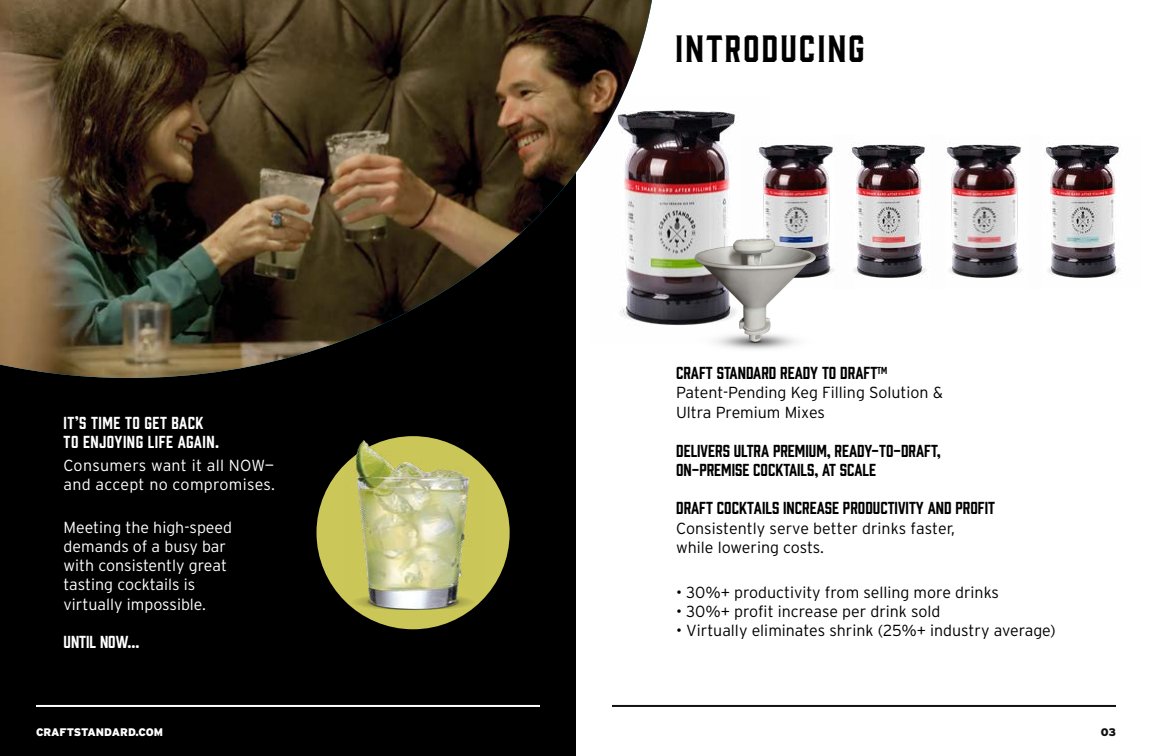
<style>
.page{position:relative;width:1152px;height:756px;background:#fff}
.page>*{position:absolute;margin:0;border:0;box-sizing:border-box;transform-origin:0 0}
.t1{font:35px "Gin";letter-spacing:.05em;color:#000}
.t2{font:300 16px/19.7px "Interstate";color:#000}
.t3{font:16px/19.2px "Prohibition";color:#000}
.t4{font:300 16px/19.2px "Interstate";color:#fff}
.t5{font:300 16px/19.2px "Interstate";letter-spacing:.02em;color:#fff}
.t6{font:16px/19.2px "Prohibition";letter-spacing:.03em;color:#fff}
.t7{font:16px "Prohibition";color:#fff}
.t8{font:900 11px "Interstate";color:#fff}
.t9{font:900 11px "Interstate";color:#101111}
</style>
<div class="page">
<div style="left:0;top:0;width:576px;height:756px;background:#000"></div>
<img style="left:0;top:0;width:652px;height:378px">
<hr style="left:612px;top:705px;width:504px;height:2px;background:#101111">
<hr style="left:36px;top:705px;width:504px;height:2px;background:#fff">
<div style="left:317px;top:436px;width:193px;height:193px;background:#cbc759;border-radius:50%"></div>
<img style="left:344px;top:436px;width:140px;height:193px">
<img style="left:769px;top:144px;width:65px;height:133px">
<img style="left:835px;top:142px;width:94px;height:136px">
<img style="left:945px;top:142px;width:77px;height:136px">
<img style="left:1044px;top:142px;width:79px;height:136px">
<img style="left:589px;top:96px;width:180px;height:246px">
<img style="left:692px;top:219px;width:126px;height:131px">
<p class="t6" style="left:64px;top:412px;width:157px">IT’S TIME TO GET BACK<br>TO ENJOYING LIFE AGAIN.</p>
<p class="t5" style="left:64px;top:456px;width:213px">Consumers want it all NOW— and accept no compromises.</p>
<p class="t4" style="left:64px;top:517px;width:170px">Meeting the high-speed demands of a busy bar with consistently great tasting cocktails is virtually impossible.</p>
<p class="t7" style="left:64px;top:631px;width:77px">UNTIL NOW...</p>
<h1 class="t1" style="left:675px;top:25px;width:191px">INTRODUCING</h1>
<p class="t3" style="left:676px;top:362px;width:213px">CRAFT STANDARD READY TO DRAFT<sup>TM</sup></p>
<p class="t2" style="left:676px;top:382px;width:269px">Patent-Pending Keg Filling Solution &amp;<br>Ultra Premium Mixes</p>
<p class="t3" style="left:676px;top:440px;width:266px">DELIVERS ULTRA PREMIUM, READY-TO-DRAFT,<br>ON-PREMISE COCKTAILS, AT SCALE</p>
<p class="t3" style="left:676px;top:497px;width:320px">DRAFT COCKTAILS INCREASE PRODUCTIVITY AND PROFIT</p>
<p class="t2" style="left:676px;top:518px;width:280px">Consistently serve better drinks faster, while lowering costs.</p>
<p class="t2" style="left:676px;top:582px;width:324px">• 30%+ productivity from selling more drinks</p>
<p class="t2" style="left:676px;top:601px;width:266px">• 30%+ profit increase per drink sold</p>
<p class="t2" style="left:676px;top:620px;width:381px">• Virtually eliminates shrink (25%+ industry average)</p>
<p class="t8" style="left:36px;top:726px;width:129px">CRAFTSTANDARD.COM</p>
<p class="t9" style="left:1101px;top:726px;width:17px">03</p>
</div>
